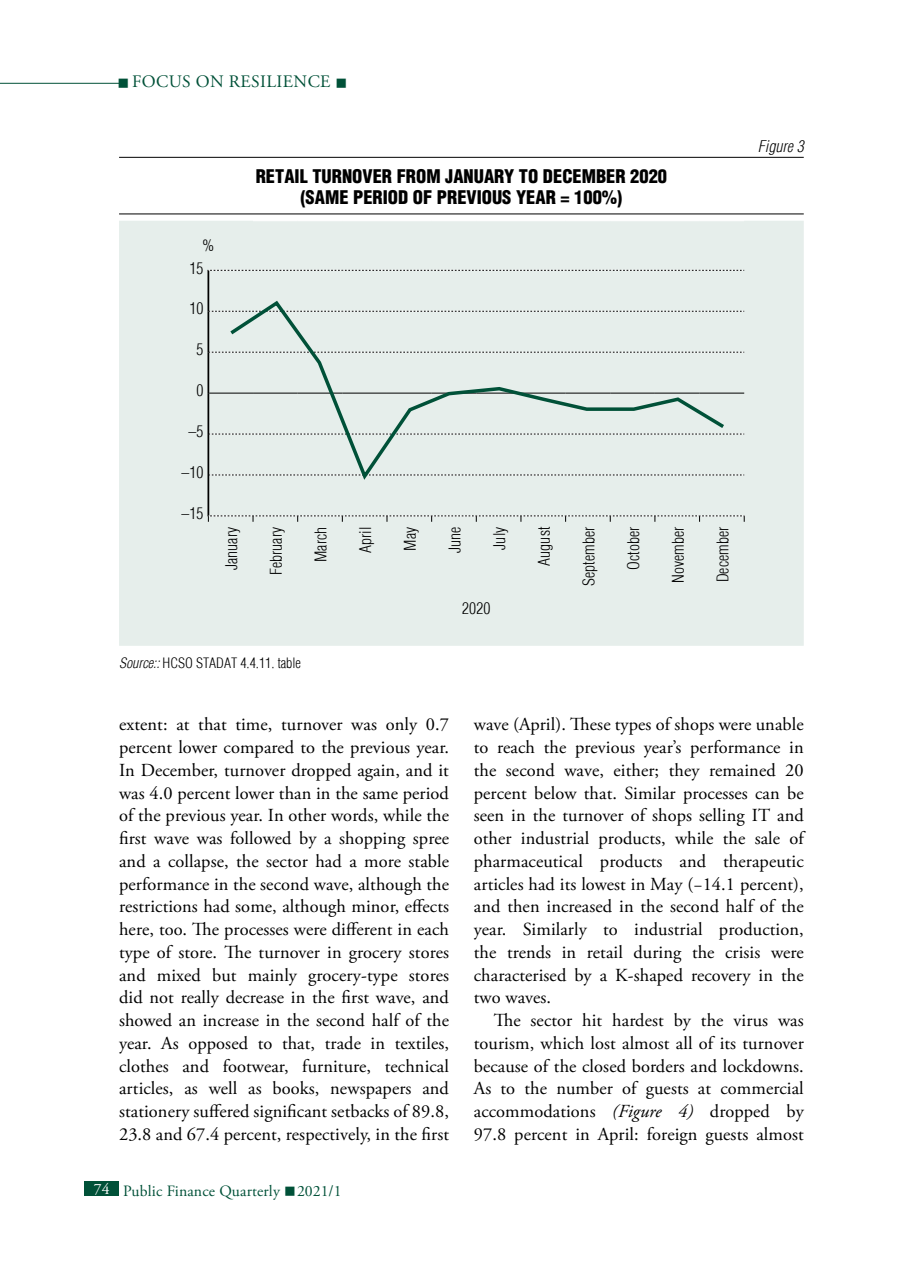
<style>
.page{position:relative;width:903px;height:1275px;background:#fff}
.page>*{position:absolute;margin:0;border:0;box-sizing:border-box;transform-origin:0 0}
.t1{font:18.38px/22.8px "Adobe Garamond Pro";letter-spacing:.005em;color:#000;text-align:justify}
.t2{font:900 condensed 18.38px/21px "H Helvetica";color:#000;text-align:center}
.t3{font:17.5px "Adobe Garamond Pro";letter-spacing:.09em;color:#005138}
.t4{font:300 condensed 15.75px/22.8px "H Helvetica";letter-spacing:.005em;color:#000}
.t5{font:15.75px "Adobe Garamond Pro";color:#005138}
.t6{font:italic 300 condensed 15.75px "H Helvetica";letter-spacing:.005em;color:#000}
.t7{font:300 condensed 14px "H Helvetica";color:#000}
.s1{font-style:italic}
.s2{color:#fff}
</style>
<div class="page">
<hr style="left:0;top:83px;width:119px;height:1px;background:#005138">
<div style="left:84px;top:1181px;width:35px;height:15px;background:#005138"></div>
<hr style="left:119px;top:157px;width:685px;height:1px;background:#000">
<hr style="left:119px;top:213px;width:685px;height:1px;background:#000">
<div style="left:119px;top:221px;width:685px;height:425px;background:#e6eeeb"></div>
<hr style="left:207px;top:271px;width:2px;height:40px;background:#000">
<hr style="left:207px;top:311px;width:2px;height:41px;background:#000">
<hr style="left:207px;top:352px;width:2px;height:41px;background:#000">
<hr style="left:207px;top:393px;width:2px;height:41px;background:#000">
<hr style="left:207px;top:434px;width:2px;height:41px;background:#000">
<hr style="left:207px;top:475px;width:2px;height:41px;background:#000">
<svg style="left:207px;top:270px;width:537px;height:1px"></svg>
<svg style="left:209px;top:311px;width:535px;height:1px"></svg>
<svg style="left:209px;top:352px;width:535px;height:1px"></svg>
<svg style="left:209px;top:434px;width:535px;height:1px"></svg>
<svg style="left:209px;top:475px;width:535px;height:1px"></svg>
<hr style="left:209px;top:393px;width:44px;height:1px;background:#000">
<hr style="left:699px;top:393px;width:45px;height:1px;background:#000">
<svg style="left:207px;top:516px;width:538px;height:6px;background:#dae1df"></svg>
<svg style="left:226px;top:298px;width:502px;height:185px;background:#dde6e3"></svg>
<p class="t3" style="left:118px;top:71px;width:231px">■ Focus on Resilience ■</p>
<p class="t2" style="left:256px;top:165px;width:413px">RETAIL TURNOVER FROM JANUARY TO DECEMBER 2020 (SAME PERIOD OF PREVIOUS YEAR = 100%)</p>
<p class="t4" style="left:189px;top:234px;width:27px;text-indent:13px">%<br>15</p>
<p class="t4" style="left:189px;top:297px;width:16px">10</p>
<p class="t4" style="left:196px;top:338px;width:8px">5</p>
<p class="t4" style="left:196px;top:379px;width:8px">0</p>
<p class="t4" style="left:188px;top:420px;width:16px">–5</p>
<p class="t4" style="left:181px;top:461px;width:24px">–10</p>
<p class="t4" style="left:181px;top:502px;width:24px">–15</p>
<p class="t4" style="left:220px;top:570px;width:45px;rotate:-90deg">January</p>
<p class="t4" style="left:265px;top:575px;width:50px;rotate:-90deg">February</p>
<p class="t4" style="left:309px;top:562px;width:37px;rotate:-90deg">March</p>
<p class="t4" style="left:354px;top:553px;width:28px;rotate:-90deg">April</p>
<p class="t4" style="left:398px;top:550px;width:25px;rotate:-90deg">May</p>
<p class="t4" style="left:443px;top:553px;width:28px;rotate:-90deg">June</p>
<p class="t4" style="left:488px;top:550px;width:24px;rotate:-90deg">July</p>
<p class="t4" style="left:532px;top:566px;width:40px;rotate:-90deg">August</p>
<p class="t4" style="left:577px;top:586px;width:61px;rotate:-90deg">September</p>
<p class="t4" style="left:622px;top:570px;width:45px;rotate:-90deg">October</p>
<p class="t4" style="left:666px;top:583px;width:58px;rotate:-90deg">November</p>
<p class="t4" style="left:711px;top:582px;width:57px;rotate:-90deg">December</p>
<p class="t4" style="left:462px;top:597px;width:30px">2020</p>
<p class="t7" style="left:119px;top:655px;width:183px"><span class="s1">Source::</span> HCSO STADAT 4.4.11. table</p>
<p class="t6" style="left:758px;top:137px;width:48px">Figure 3</p>
<p class="t1" style="left:119px;top:714px;width:331px">extent: at that time, turnover was only 0.7 percent lower compared to the previous year.<br>In December, turnover dropped again, and it was 4.0 percent lower than in the same period of the previous year. In other words, while the first wave was followed by a shopping spree and a collapse, the sector had a more stable performance in the second wave, although the restrictions had some, although minor, effects here, too. The processes were different in each type of store. The turnover in grocery stores and mixed but mainly grocery-type stores did not really decrease in the first wave, and showed an increase in the second half of the year. As opposed to that, trade in textiles, clothes and footwear, furniture, technical articles, as well as books, newspapers and stationery suffered significant setbacks of 89.8, 23.8 and 67.4 percent, respectively, in the first</p>
<p class="t1" style="left:474px;top:714px;width:333px">wave (April). These types of shops were unable to reach the previous year’s performance in the second wave, either; they remained 20 percent below that. Similar processes can be seen in the turnover of shops selling IT and other industrial products, while the sale of pharmaceutical products and therapeutic articles had its lowest in May (−14.1 percent), and then increased in the second half of the year. Similarly to industrial production, the trends in retail during the crisis were characterised by a K-shaped recovery in the two waves.</p>
<p class="t1" style="left:474px;top:1010px;width:331px;text-indent:20px">The sector hit hardest by the virus was tourism, which lost almost all of its turnover because of the closed borders and lockdowns.<br>As to the number of guests at commercial accommodations <span class="s1">(Figure 4)</span> dropped by 97.8 percent in April: foreign guests almost</p>
<p class="t5" style="left:94px;top:1181px;width:249px"><span class="s2">74</span> Public Finance Quarterly ■ 2021/1</p>
</div>
